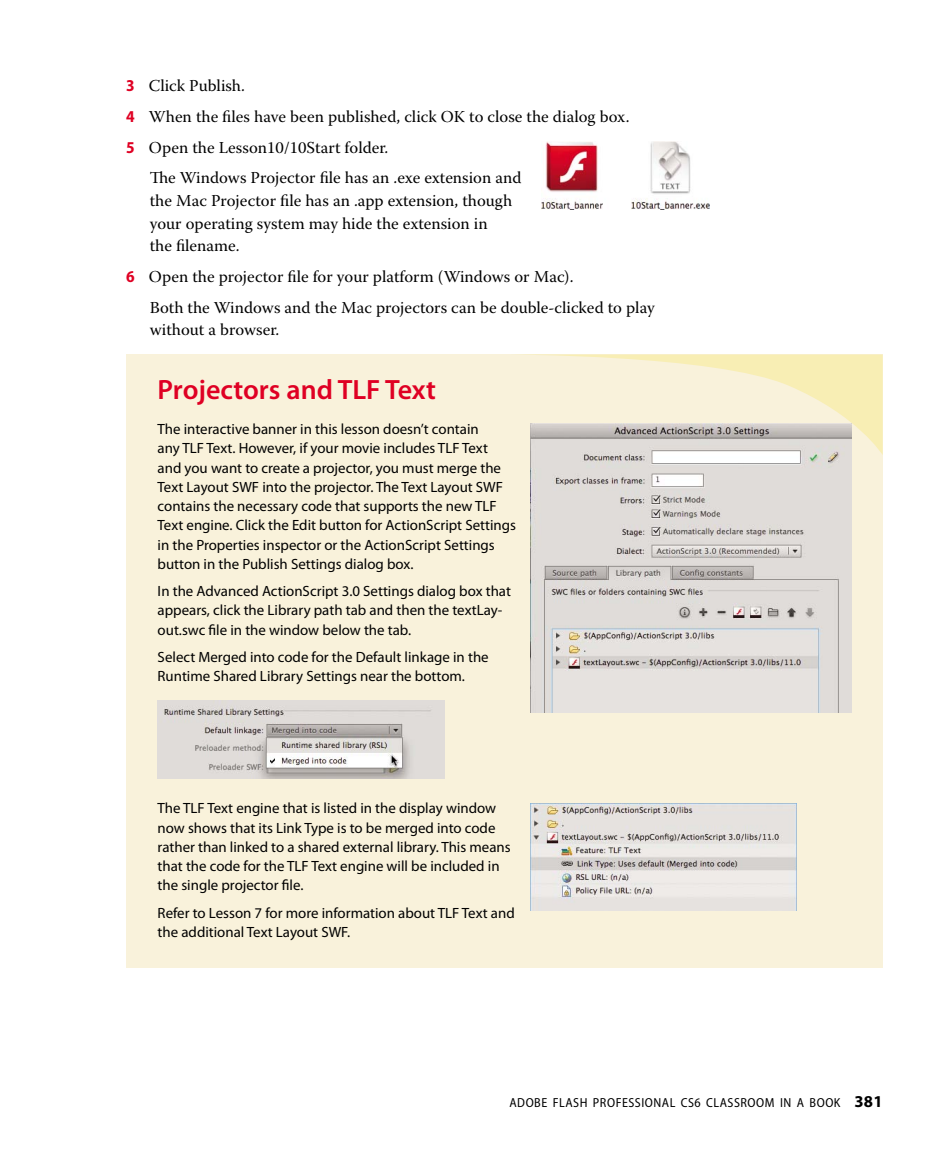
<style>
.page{position:relative;width:930px;height:1150px;background:#fff}
.page>*{position:absolute;margin:0;border:0;box-sizing:border-box;transform-origin:0 0}
.t1{font:600 28px "Myriad Pro";color:#df0023}
.t2{font:16.62px/22.8px "Warnock Pro";color:#000}
.t3{font:14.88px/19.2px "Myriad Pro";color:#000}
.t4{font:semi-condensed 13.12px "Myriad Pro";letter-spacing:.04em;color:#000}
.s1{font-family:"Myriad Pro";font-weight:700;font-stretch:semi-condensed;color:#df0023}
.s2{font-weight:700;font-stretch:normal;font-size:16.62px}
</style>
<div class="page">
<div style="left:126px;top:354px;width:756px;height:614px;background:#f9f2db"></div>
<img style="left:158px;top:700px;width:286px;height:78px">
<svg style="left:524px;top:354px;width:358px;height:101px"></svg>
<img style="left:530px;top:424px;width:320px;height:288px">
<img style="left:530px;top:803px;width:266px;height:107px">
<img style="left:541px;top:141px;width:168px;height:68px">
<p class="t2" style="left:126px;top:74px;width:120px"><span class="s1">3</span> Click Publish.</p>
<p class="t2" style="left:126px;top:105px;width:505px"><span class="s1">4</span> When the files have been published, click OK to close the dialog box.</p>
<p class="t2" style="left:126px;top:135px;width:264px"><span class="s1">5</span> Open the Lesson10/10Start folder.</p>
<p class="t2" style="left:150px;top:166px;width:373px">The Windows Projector file has an .exe extension and</p>
<p class="t2" style="left:150px;top:189px;width:364px">the Mac Projector file has an .app extension, though your operating system may hide the extension in the filename.</p>
<p class="t2" style="left:150px;top:261px;width:506px;line-height:30.6px;text-indent:-24px"><span class="s1">6</span> Open the projector file for your platform (Windows or Mac).<br>Both the Windows and the Mac projectors can be double-clicked to play</p>
<p class="t2" style="left:150px;top:318px;width:131px">without a browser.</p>
<h1 class="t1" style="left:158px;top:374px;width:280px">Projectors and tlF text</h1>
<p class="t3" style="left:158px;top:420px;width:360px">The interactive banner in this lesson doesn’t contain<br>any TLF Text. However, if your movie includes TLF Text<br>and you want to create a projector, you must merge the Text Layout SWF into the projector. The Text Layout SWF contains the necessary code that supports the new TLF Text engine. Click the Edit button for ActionScript Settings in the Properties inspector or the ActionScript Settings button in the Publish Settings dialog box.</p>
<p class="t3" style="left:158px;top:582px;width:355px">In the Advanced ActionScript 3.0 Settings dialog box that appears, click the Library path tab and then the textLay&shy;out.swc file in the window below the tab.</p>
<p class="t3" style="left:158px;top:647px;width:332px">Select Merged into code for the Default linkage in the<br>Runtime Shared Library Settings near the bottom.</p>
<p class="t3" style="left:158px;top:799px;width:354px">The TLF Text engine that is listed in the display window now shows that its Link Type is to be merged into code rather than linked to a shared external library. This means that the code for the TLF Text engine will be included in the single projector file.</p>
<p class="t3" style="left:158px;top:903px;width:358px">Refer to Lesson 7 for more information about TLF Text and the additional Text Layout SWF.</p>
<p class="t4" style="left:509px;top:1096px;width:374px">ADOBE FLASH PROFESSIONAL CS6 CLASSROOM IN A BOOK <span class="s2">381</span></p>
</div>
